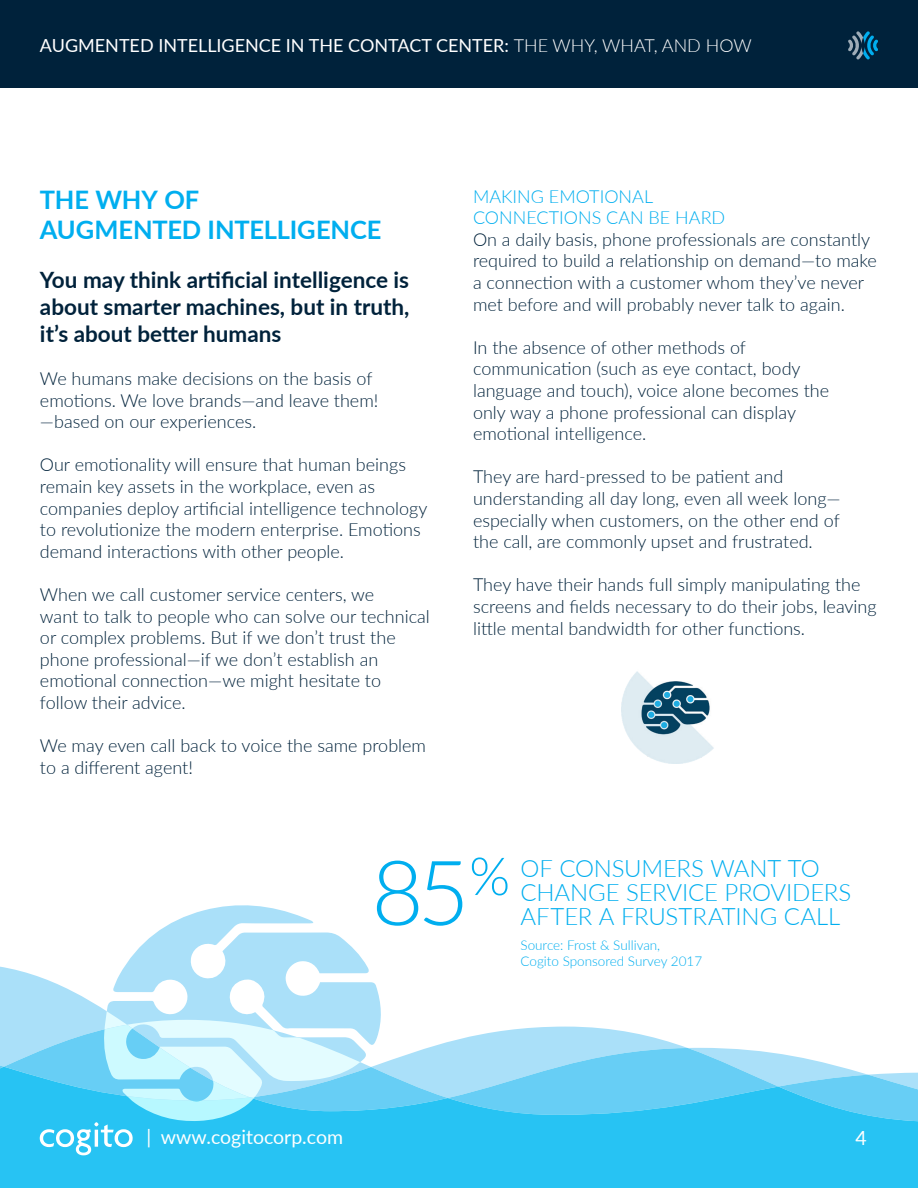
<style>
.page{position:relative;width:918px;height:1188px;background:#fff}
.page>*{position:absolute;margin:0;border:0;box-sizing:border-box;transform-origin:0 0}
.t1{font:300 90px "Lato";color:#00aeef}
.t2{font:300 52.5px "Lato";color:#00aeef}
.t3{font:700 25.5px/30.6px "Lato";letter-spacing:-.005em;color:#00aeef}
.t4{font:300 24px/24px "Lato";letter-spacing:-.005em;color:#00aeef}
.t5{font:700 22.5px/27px "Lato";color:#00223b;text-align:justify}
.t6{font:19.5px "Lato";color:#fff}
.t7{font:300 18px/21.6px "Lato";color:#00223b}
.t8{font:18px "Lato";color:#fff}
.t9{font:300 18px/21.6px "Lato";color:#00aeef}
.t10{font:300 13.5px/16.2px "Lato";color:#00aeef}
.s1{font-weight:300}
</style>
<div class="page">
<svg style="left:0;top:966px;width:103px;height:54px;fill:#aae0f9"></svg>
<svg style="left:0;top:1020px;width:103px;height:47px"></svg>
<svg style="left:4px;top:1025px;width:836px;height:42px;fill:#aae0f9"></svg>
<svg style="left:0;top:1067px;width:918px;height:121px;background:#3ac6f3"></svg>
<div style="left:0;top:0;width:918px;height:88px;background:#00223b"></div>
<svg style="left:40px;top:1122px;width:93px;height:33px"></svg>
<svg style="left:848px;top:31px;width:30px;height:29px"></svg>
<img style="left:622px;top:671px;width:92px;height:93px">
<svg style="left:103px;top:905px;width:279px;height:217px"></svg>
<p class="t8" style="left:40px;top:32px;width:713px">AUGMENTED INTELLIGENCE IN THE CONTACT CENTER: <span class="s1">THE WHY, WHAT, AND HOW</span></p>
<h3 class="t3" style="left:40px;top:183px;width:343px">THE WHY OF<br>AUGMENTED INTELLIGENCE</h3>
<p class="t5" style="left:40px;top:265px;width:371px">You may think artificial intelligence is about smarter machines, but in truth, it’s about better humans</p>
<p class="t7" style="left:40px;top:367px;width:340px">We humans make decisions on the basis of emotions. We love brands—and leave them! —based on our experiences.</p>
<p class="t7" style="left:40px;top:453px;width:389px">Our emotionality will ensure that human beings remain key assets in the workplace, even as companies deploy artificial intelligence technology to revolutionize the modern enterprise. Emotions demand interactions with other people.</p>
<p class="t7" style="left:40px;top:583px;width:391px">When we call customer service centers, we<br>want to talk to people who can solve our technical or complex problems. But if we don’t trust the phone professional—if we don’t establish an emotional connection—we might hesitate to follow their advice.</p>
<p class="t7" style="left:40px;top:734px;width:388px">We may even call back to voice the same problem to a different agent!</p>
<p class="t9" style="left:473px;top:185px;width:254px">MAKING EMOTIONAL<br>CONNECTIONS CAN BE HARD</p>
<p class="t7" style="left:473px;top:228px;width:405px">On a daily basis, phone professionals are constantly required to build a relationship on demand—to make a connection with a customer whom they’ve never met before and will probably never talk to again.</p>
<p class="t7" style="left:473px;top:336px;width:358px">In the absence of other methods of communication (such as eye contact, body language and touch), voice alone becomes the only way a phone professional can display emotional intelligence.</p>
<p class="t7" style="left:473px;top:465px;width:369px">They are hard-pressed to be patient and understanding all day long, even all week long— especially when customers, on the other end of the call, are commonly upset and frustrated.</p>
<p class="t7" style="left:473px;top:573px;width:405px">They have their hands full simply manipulating the screens and fields necessary to do their jobs, leaving little mental bandwidth for other functions.</p>
<h1 class="t1" style="left:371px;top:830px;width:100px">85</h1>
<h2 class="t2" style="left:469px;top:840px;width:42px">%</h2>
<h3 class="t4" style="left:521px;top:855px;width:332px">OF CONSUMERS WANT TO<br>CHANGE SERVICE PROVIDERS</h3>
<h3 class="t4" style="left:521px;top:903px;width:321px">AFTER A FRUSTRATING CALL</h3>
<p class="t10" style="left:521px;top:937px;width:183px">Source: Frost &amp; Sullivan,<br>Cogito Sponsored Survey 2017</p>
<p class="t6" style="left:147px;top:1123px;width:198px">| www.cogitocorp.com</p>
<p class="t6" style="left:856px;top:1124px;width:13px">4</p>
</div>
